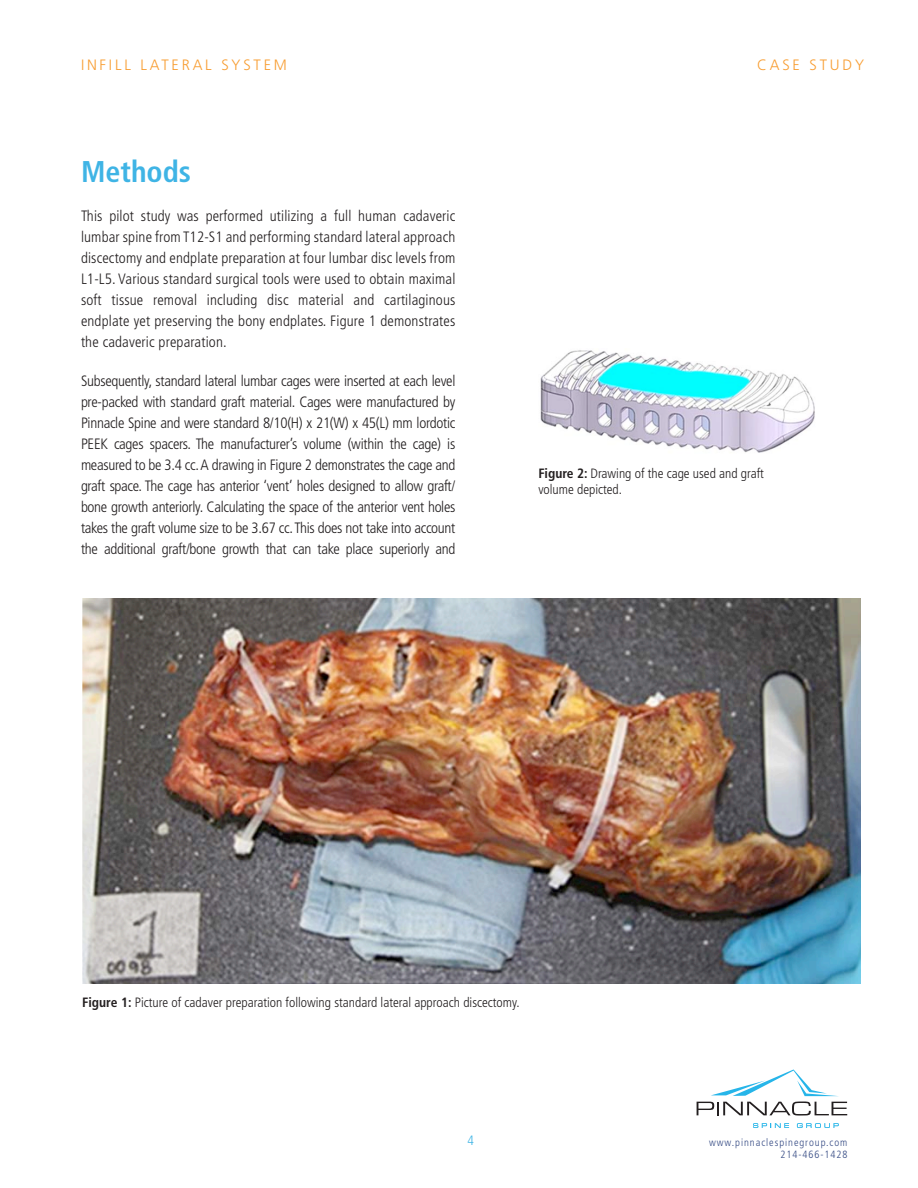
<style>
.page{position:relative;width:918px;height:1188px;background:#fff}
.page>*{position:absolute;margin:0;border:0;box-sizing:border-box;transform-origin:0 0}
.t1{font:700 condensed 30px "Frutiger";color:#3fb4e5}
.t2{font:300 condensed 15px/21px "Frutiger";letter-spacing:-.015em;color:#231f20;text-align:justify}
.t3{font:300 15px "Frutiger";letter-spacing:.19em;color:#f89d31}
.t4{font:300 condensed 13.5px/16.2px "Frutiger";color:#231f20}
.t5{font:300 condensed 13.5px "Frutiger";color:#3fb4e5}
.t6{font:300 condensed 10.5px "Frutiger";letter-spacing:.09em;color:#374c85}
.s1{font-weight:700}
</style>
<div class="page">
<svg style="left:753px;top:1123px;width:36px;height:5px"></svg>
<svg style="left:797px;top:1123px;width:42px;height:5px"></svg>
<svg style="left:697px;top:1102px;width:150px;height:14px"></svg>
<svg style="left:711px;top:1069px;width:126px;height:27px"></svg>
<img style="left:82px;top:598px;width:779px;height:386px">
<img style="left:540px;top:350px;width:275px;height:103px">
<p class="t3" style="left:81px;top:57px;width:207px">INFILL LATERAL SYSTEM</p>
<p class="t1" style="left:81px;top:153px;width:112px">Methods</p>
<p class="t2" style="left:81px;top:205px;width:376px">This pilot study was performed utilizing a full human cadaveric lumbar spine from T12-S1 and performing standard lateral approach discectomy and endplate preparation at four lumbar disc levels from L1-L5. Various standard surgical tools were used to obtain maximal soft tissue removal including disc material and cartilaginous endplate yet preserving the bony endplates. Figure 1 demonstrates the cadaveric preparation.</p>
<p class="t2" style="left:81px;top:370px;width:376px">Subsequently, standard lateral lumbar cages were inserted at each level pre-packed with standard graft material. Cages were manufactured by Pinnacle Spine and were standard 8/10(H) x 21(W) x 45(L) mm lordotic PEEK cages spacers. The manufacturer’s volume (within the cage) is measured to be 3.4 cc. A drawing in Figure 2 demonstrates the cage and graft space. The cage has anterior ‘vent’ holes designed to allow graft/ bone growth anteriorly. Calculating the space of the anterior vent holes takes the graft volume size to be 3.67 cc. This does not take into account the additional graft/bone growth that can take place superiorly and</p>
<p class="t3" style="left:757px;top:57px;width:108px">CASE STUDY</p>
<p class="t4" style="left:538px;top:466px;width:227px"><span class="s1">Figure 2:</span> Drawing of the cage used and graft volume depicted.</p>
<p class="t4" style="left:82px;top:994px;width:439px"><span class="s1">Figure 1:</span> Picture of cadaver preparation following standard lateral approach discectomy.</p>
<p class="t5" style="left:467px;top:1133px;width:8px">4</p>
<p class="t6" style="left:709px;top:1136px;width:140px">www.pinnaclespinegroup.com</p>
<p class="t6" style="left:780px;top:1149px;width:69px">214-466-1428</p>
</div>
